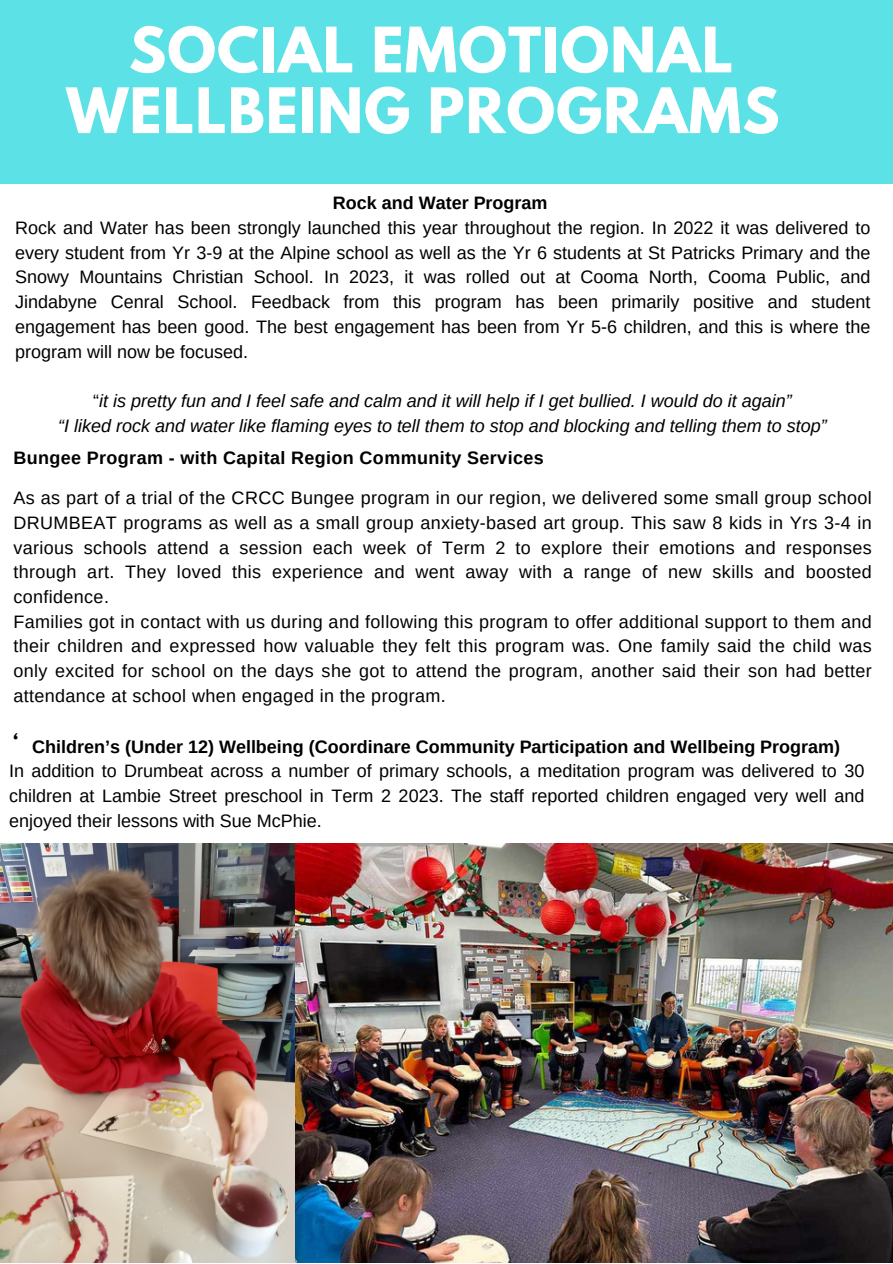
<style>
.page{position:relative;width:893px;height:1264px;background:#fff}
.page>*{position:absolute;margin:0;border:0;box-sizing:border-box;transform-origin:0 0}
.t1{font:700 55.5px/60.8px "League Spartan";letter-spacing:.02em;color:#fff;text-align:center}
.t2{font:18px/24.8px "Arimo";letter-spacing:.01em;color:#000;text-align:justify}
.t3{font:italic 18px "Arimo";color:#000}
.t4{font:700 18px "Arimo";color:#000}
.t5{font:700 18px "Arimo";letter-spacing:.02em;color:#000}
.t6{font:700 18px "League Spartan";color:#000}
.s1{font-style:normal}
</style>
<div class="page">
<div style="left:0;top:0;width:892px;height:183px;background:#5ce1e6"></div>
<img style="left:0;top:844px;width:296px;height:418px">
<img style="left:296px;top:844px;width:596px;height:418px">
<p class="t1" style="left:66px;top:27px;width:714px">SOCIAL EMOTIONAL<br>WELLBEING PROGRAMS</p>
<p class="t4" style="left:333px;top:193px;width:216px">Rock and Water Program</p>
<p class="t2" style="left:15px;top:215px;width:856px">Rock and Water has been strongly launched this year throughout the region. In 2022 it was delivered to every student from Yr 3-9 at the Alpine school as well as the Yr 6 students at St Patricks Primary and the Snowy Mountains Christian School. In 2023, it was rolled out at Cooma North, Cooma Public, and Jindabyne Cenral School. Feedback from this program has been primarily positive and student engagement has been good. The best engagement has been from Yr 5-6 children, and this is where the program will now be focused.</p>
<p class="t3" style="left:93px;top:391px;width:700px"><span class="s1">“</span>it is pretty fun and I feel safe and calm and it will help if I get bullied. I would do it again”</p>
<p class="t3" style="left:58px;top:415px;width:770px">“I liked rock and water like flaming eyes to tell them to stop and blocking and telling them to stop”</p>
<p class="t5" style="left:13px;top:447px;width:532px">Bungee Program - with Capital Region Community Services</p>
<p class="t2" style="left:13px;top:485px;width:859px">As as part of a trial of the CRCC Bungee program in our region, we delivered some small group school DRUMBEAT programs as well as a small group anxiety-based art group. This saw 8 kids in Yrs 3-4 in various schools attend a session each week of Term 2 to explore their emotions and responses through art. They loved this experience and went away with a range of new skills and boosted confidence.</p>
<p class="t2" style="left:13px;top:609px;width:859px">Families got in contact with us during and following this program to offer additional support to them and their children and expressed how valuable they felt this program was. One family said the child was only excited for school on the days she got to attend the program, another said their son had better attendance at school when engaged in the program.</p>
<p class="t6" style="left:13px;top:731px;width:7px">‘</p>
<p class="t4" style="left:32px;top:736px;width:809px">Children’s (Under 12) Wellbeing (Coordinare Community Participation and Wellbeing Program)</p>
<p class="t2" style="left:9px;top:758px;width:856px">In addition to Drumbeat across a number of primary schools, a meditation program was delivered to 30 children at Lambie Street preschool in Term 2 2023. The staff reported children engaged very well and enjoyed their lessons with Sue McPhie.</p>
</div>
